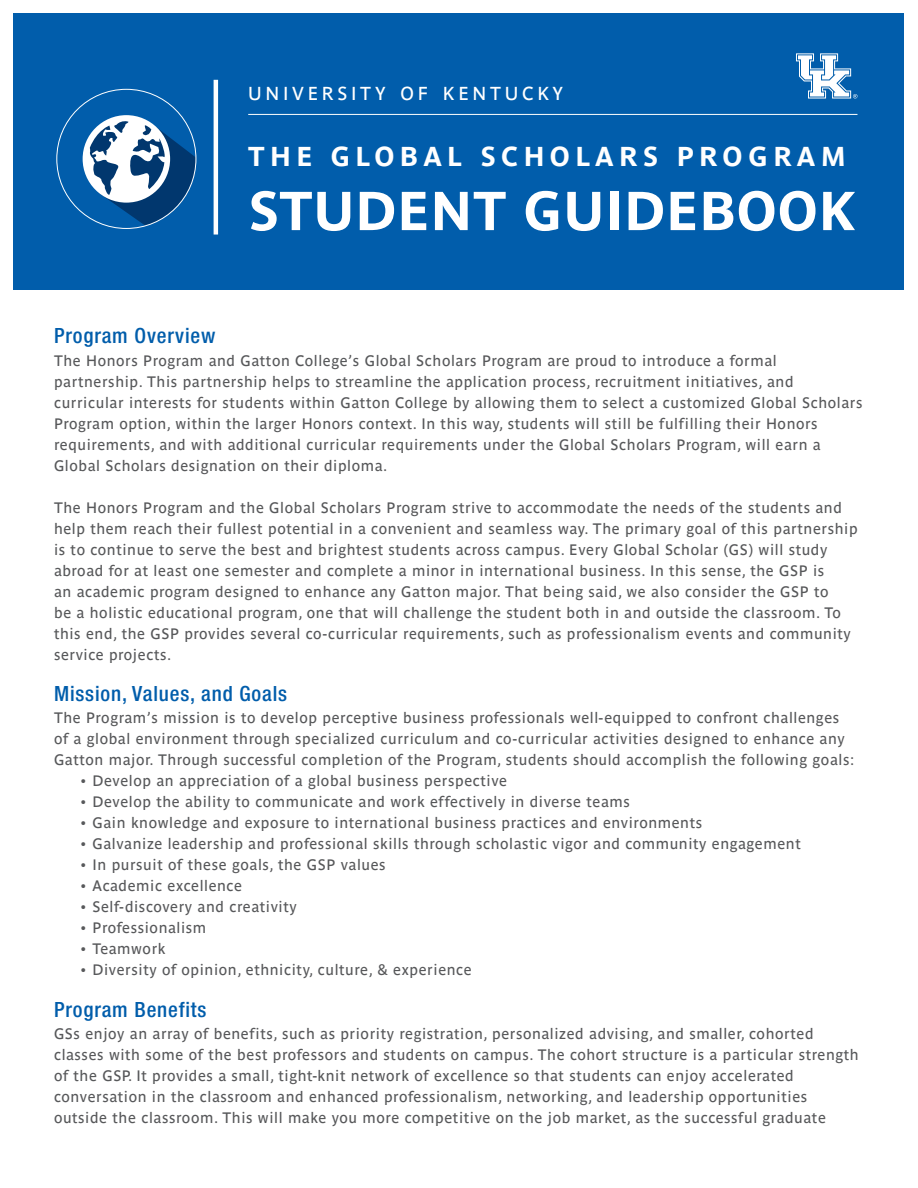
<style>
.page{position:relative;width:918px;height:1188px;background:#fff}
.page>*{position:absolute;margin:0;border:0;box-sizing:border-box;transform-origin:0 0}
.t1{font:700 54.15px "Parisine";letter-spacing:.02em;color:#fff}
.t2{font:700 27.15px "Parisine";letter-spacing:.2em;color:#fff}
.t3{font:500 condensed 21px "Helvetica Neue LT Std";letter-spacing:.04em;color:#015dab}
.t4{font:18.6px "Parisine";letter-spacing:.2em;color:#fff}
.t5{font:15px/21px "Parisine";letter-spacing:.04em;color:#57585a}
</style>
<div class="page">
<div style="left:14px;top:14px;width:890px;height:276px;background:#015dab"></div>
<hr style="left:214px;top:80px;width:4px;height:155px;background:#fff">
<hr style="left:248px;top:114px;width:609px;height:1px;background:#fff">
<svg style="left:83px;top:88px;width:114px;height:141px"></svg>
<svg style="left:796px;top:53px;width:61px;height:46px"></svg>
<p class="t4" style="left:248px;top:82px;width:316px">UNIVERSITY OF KENTUCKY</p>
<h2 class="t2" style="left:248px;top:141px;width:599px">THE GLOBAL SCHOLARS PROGRAM</h2>
<h1 class="t1" style="left:248px;top:180px;width:609px">STUDENT GUIDEBOOK</h1>
<h3 class="t3" style="left:54px;top:323px;width:163px">Program Overview</h3>
<p class="t5" style="left:54px;top:350px;width:810px">The Honors Program and Gatton College’s Global Scholars Program are proud to introduce a formal partnership. This partnership helps to streamline the application process, recruitment initiatives, and curricular interests for students within Gatton College by allowing them to select a customized Global Scholars Program option, within the larger Honors context. In this way, students will still be fulfilling their Honors requirements, and with additional curricular requirements under the Global Scholars Program, will earn a Global Scholars designation on their diploma.</p>
<p class="t5" style="left:54px;top:497px;width:805px">The Honors Program and the Global Scholars Program strive to accommodate the needs of the students and help them reach their fullest potential in a convenient and seamless way. The primary goal of this partnership is to continue to serve the best and brightest students across campus. Every Global Scholar (GS) will study abroad for at least one semester and complete a minor in international business. In this sense, the GSP is<br>an academic program designed to enhance any Gatton major. That being said, we also consider the GSP to<br>be a holistic educational program, one that will challenge the student both in and outside the classroom. To this end, the GSP provides several co-curricular requirements, such as professionalism events and community service projects.</p>
<h3 class="t3" style="left:54px;top:681px;width:235px">Mission, Values, and Goals</h3>
<p class="t5" style="left:54px;top:707px;width:802px">The Program’s mission is to develop perceptive business professionals well-equipped to confront challenges of a global environment through specialized curriculum and co-curricular activities designed to enhance any<br>Gatton major. Through successful completion of the Program, students should accomplish the following goals:</p>
<p class="t5" style="left:81px;top:770px;width:428px">• Develop an appreciation of a global business perspective</p>
<p class="t5" style="left:81px;top:791px;width:550px">• Develop the ability to communicate and work effectively in diverse teams</p>
<p class="t5" style="left:81px;top:812px;width:623px">• Gain knowledge and exposure to international business practices and environments</p>
<p class="t5" style="left:81px;top:833px;width:721px">• Galvanize leadership and professional skills through scholastic vigor and community engagement</p>
<p class="t5" style="left:81px;top:854px;width:306px">• In pursuit of these goals, the GSP values</p>
<p class="t5" style="left:81px;top:875px;width:162px">• Academic excellence</p>
<p class="t5" style="left:81px;top:896px;width:217px">• Self-discovery and creativity</p>
<p class="t5" style="left:81px;top:917px;width:127px">• Professionalism</p>
<p class="t5" style="left:81px;top:938px;width:86px">• Teamwork</p>
<p class="t5" style="left:81px;top:959px;width:392px">• Diversity of opinion, ethnicity, culture, &amp; experience</p>
<h3 class="t3" style="left:54px;top:997px;width:154px">Program Benefits</h3>
<p class="t5" style="left:54px;top:1023px;width:806px">GSs enjoy an array of benefits, such as priority registration, personalized advising, and smaller, cohorted classes with some of the best professors and students on campus. The cohort structure is a particular strength of the GSP. It provides a small, tight-knit network of excellence so that students can enjoy accelerated conversation in the classroom and enhanced professionalism, networking, and leadership opportunities outside the classroom. This will make you more competitive on the job market, as the successful graduate</p>
</div>
